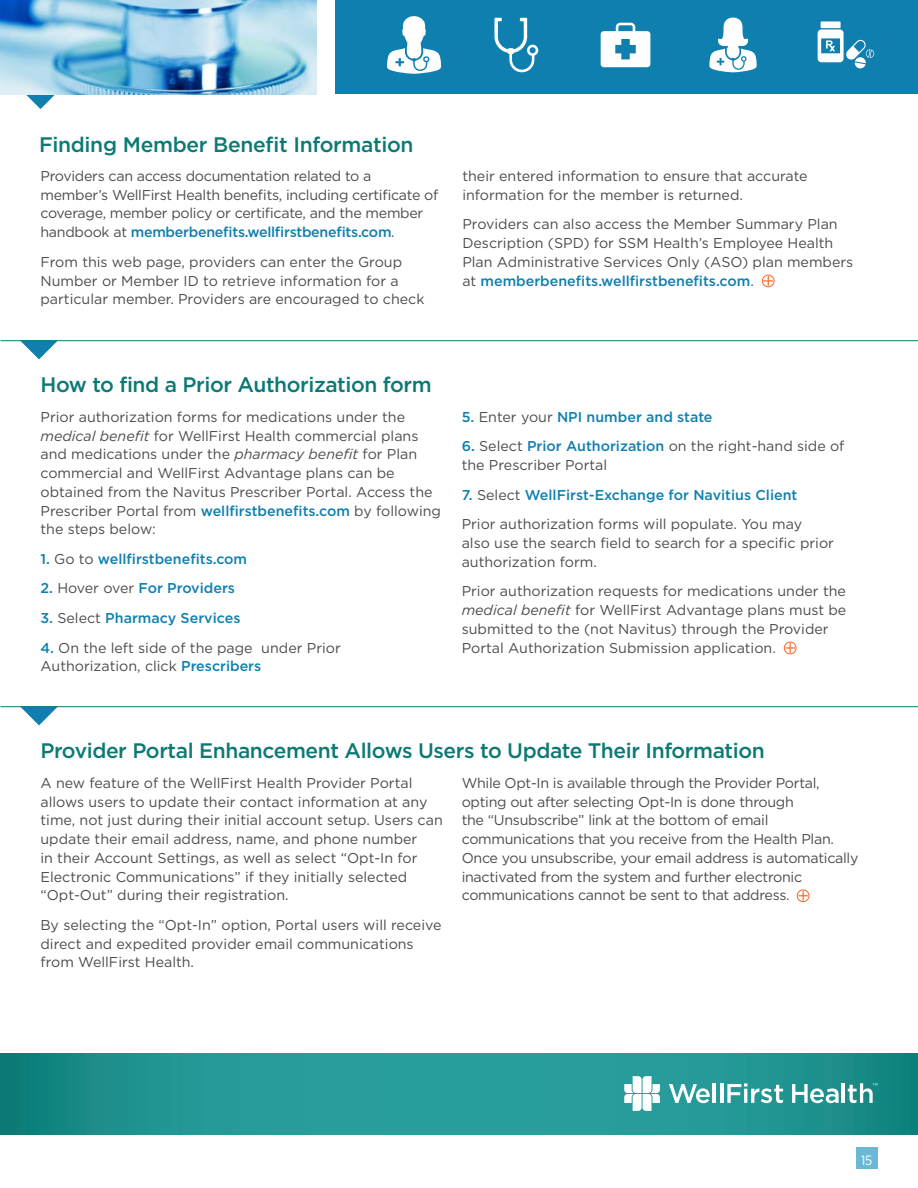
<style>
.page{position:relative;width:918px;height:1188px;background:#fff}
.page>*{position:absolute;margin:0;border:0;box-sizing:border-box;transform-origin:0 0}
._02_Body_Copy{font:500 21px "Gotham";letter-spacing:-.02em;color:#0c7974}
._01_Article_Headline{font:500 21px "Gotham";letter-spacing:-.015em;color:#0c7974}
._02_Body_Copy-2{font:14.25px/18.8px "Gotham";color:#4b4c4d}
._02_Body_Copy-3{font:14.25px/18.8px "Gotham";letter-spacing:-.02em;color:#4b4c4d}
._02_Body_Copy-4{font:500 14.25px "Gotham";color:#0f7faf}
.t1{font:13.5px "Gotham Narrow";color:#fff}
.s1{font-weight:500;color:#0f7faf}
.s2{font-style:italic}
.s3{font-weight:400;color:#4b4c4d}
</style>
<div class="page">
<div style="left:335px;top:0;width:583px;height:94px;background:#0f7faf"></div>
<svg style="left:0;top:1053px;width:918px;height:81px;background:#219593"></svg>
<svg style="left:0;top:94px;width:316px;height:15px"></svg>
<div style="left:856px;top:1148px;width:22px;height:21px;background:#6bb7d8"></div>
<svg style="left:709px;top:17px;width:48px;height:55px"></svg>
<svg style="left:387px;top:16px;width:54px;height:58px"></svg>
<div style="left:821px;top:21px;width:20px;height:7px;background:#fff"></div>
<svg style="left:818px;top:29px;width:56px;height:40px"></svg>
<svg style="left:601px;top:23px;width:49px;height:44px"></svg>
<svg style="left:494px;top:18px;width:44px;height:54px"></svg>
<svg style="left:624px;top:1076px;width:36px;height:35px"></svg>
<svg style="left:669px;top:1084px;width:41px;height:19px"></svg>
<hr style="left:713px;top:1083px;width:3px;height:20px;background:#fff">
<hr style="left:720px;top:1083px;width:3px;height:20px;background:#fff">
<svg style="left:727px;top:1083px;width:56px;height:20px"></svg>
<svg style="left:792px;top:1084px;width:47px;height:19px"></svg>
<hr style="left:842px;top:1083px;width:3px;height:20px;background:#fff">
<svg style="left:848px;top:1083px;width:30px;height:20px"></svg>
<img style="left:0;top:0;width:316px;height:94px">
<div style="left:762px;top:275px;width:13px;height:12px;border:1px solid #f36621;border-radius:50%"></div>
<svg style="left:763px;top:276px;width:10px;height:10px"></svg>
<div style="left:784px;top:642px;width:13px;height:12px;border:1px solid #f36621;border-radius:50%"></div>
<svg style="left:785px;top:643px;width:10px;height:10px"></svg>
<div style="left:797px;top:889px;width:12px;height:13px;border:1px solid #f36621;border-radius:50%"></div>
<svg style="left:798px;top:891px;width:10px;height:10px"></svg>
<svg style="left:20px;top:707px;width:38px;height:18px"></svg>
<hr style="left:0;top:706px;width:918px;height:1px;background:#0c7974">
<svg style="left:20px;top:341px;width:38px;height:18px"></svg>
<hr style="left:0;top:340px;width:918px;height:1px;background:#0c7974">
<h1 class="_01_Article_Headline" style="left:39px;top:131px;width:376px">Finding Member Benefit Information</h1>
<p class="_02_Body_Copy-3" style="left:40px;top:166px;width:399px">Providers can access documentation related to a member’s WellFirst Health benefits, including certificate of coverage, member policy or certificate, and the member handbook at <span class="s1">memberbenefits.wellfirstbenefits.com</span>.</p>
<p class="_02_Body_Copy-2" style="left:40px;top:252px;width:386px">From this web page, providers can enter the Group<br>Number or Member ID to retrieve information for a particular member. Providers are encouraged to check</p>
<p class="_02_Body_Copy-2" style="left:462px;top:166px;width:347px">their entered information to ensure that accurate information for the member is returned.</p>
<p class="_02_Body_Copy-2" style="left:462px;top:215px;width:393px">Providers can also access the Member Summary Plan Description (SPD) for SSM Health’s Employee Health Plan Administrative Services Only (ASO) plan members at <span class="s1">memberbenefits.wellfirstbenefits.com</span>.</p>
<p class="_02_Body_Copy" style="left:40px;top:371px;width:393px">How to find a Prior Authorization form</p>
<p class="_02_Body_Copy-2" style="left:40px;top:407px;width:402px">Prior authorization forms for medications under the <span class="s2">medical benefit</span> for WellFirst Health commercial plans and medications under the <span class="s2">pharmacy benefit</span> for Plan commercial and WellFirst Advantage plans can be obtained from the Navitus Prescriber Portal. Access the Prescriber Portal from <span class="s1">wellfirstbenefits.com</span> by following the steps below:</p>
<p class="_02_Body_Copy-4" style="left:40px;top:550px;width:208px">1. <span class="s3">Go to</span> wellfirstbenefits.com</p>
<p class="_02_Body_Copy-4" style="left:40px;top:579px;width:196px">2. <span class="s3">Hover over</span> For Providers</p>
<p class="_02_Body_Copy-4" style="left:40px;top:609px;width:201px">3. <span class="s3">Select</span> Pharmacy Services</p>
<p class="_02_Body_Copy-2" style="left:40px;top:638px;width:302px"><span class="s1">4.</span> On the left side of the page under Prior<br>Authorization, click <span class="s1">Prescribers</span></p>
<p class="_02_Body_Copy-4" style="left:462px;top:408px;width:252px">5. <span class="s3">Enter your</span> NPI number and state</p>
<p class="_02_Body_Copy-2" style="left:462px;top:437px;width:384px"><span class="s1">6.</span> Select <span class="s1">Prior Authorization</span> on the right-hand side of the Prescriber Portal</p>
<p class="_02_Body_Copy-4" style="left:462px;top:485px;width:337px">7. <span class="s3">Select</span> WellFirst-Exchange for Navitius Client</p>
<p class="_02_Body_Copy-2" style="left:462px;top:515px;width:374px">Prior authorization forms will populate. You may also use the search field to search for a specific prior authorization form.</p>
<p class="_02_Body_Copy-2" style="left:462px;top:582px;width:386px">Prior authorization requests for medications under the <span class="s2">medical benefit</span> for WellFirst Advantage plans must be submitted to the (not Navitus) through the Provider Portal Authorization Submission application.</p>
<p class="_02_Body_Copy" style="left:40px;top:737px;width:726px">Provider Portal Enhancement Allows Users to Update Their Information</p>
<p class="_02_Body_Copy-2" style="left:40px;top:773px;width:404px">A new feature of the WellFirst Health Provider Portal allows users to update their contact information at any time, not just during their initial account setup. Users can update their email address, name, and phone number<br>in their Account Settings, as well as select “Opt-In for Electronic Communications” if they initially selected “Opt-Out” during their registration.</p>
<p class="_02_Body_Copy-2" style="left:40px;top:915px;width:402px">By selecting the “Opt-In” option, Portal users will receive direct and expedited provider email communications from WellFirst Health.</p>
<p class="_02_Body_Copy-3" style="left:462px;top:773px;width:398px">While Opt-In is available through the Provider Portal, opting out after selecting Opt-In is done through<br>the “Unsubscribe” link at the bottom of email communications that you receive from the Health Plan.<br>Once you unsubscribe, your email address is automatically inactivated from the system and further electronic communications cannot be sent to that address.</p>
<p class="t1" style="left:861px;top:1152px;width:13px">15</p>
</div>
